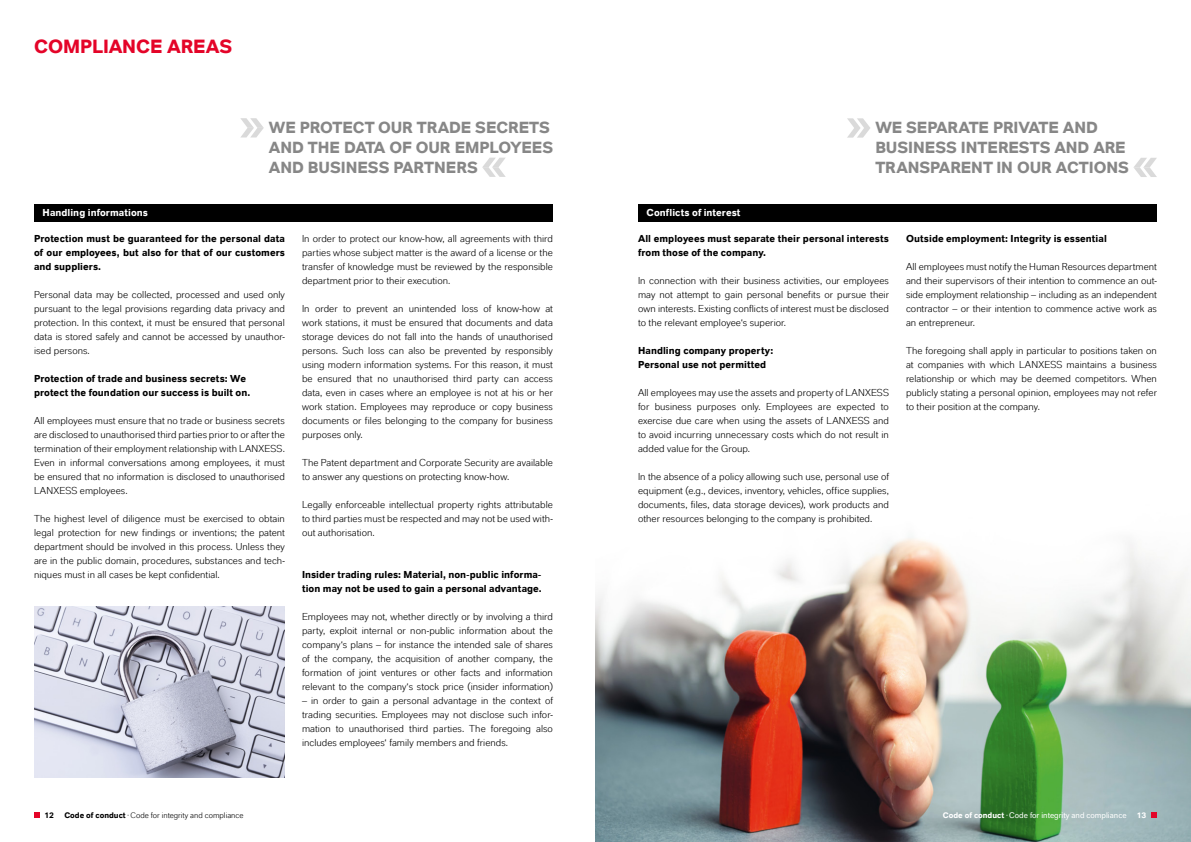
<style>
.page{position:relative;width:1191px;height:842px;background:#fff}
.page>*{position:absolute;margin:0;border:0;box-sizing:border-box;transform-origin:0 0}
.Überschrift_EN{font:700 19px "Lanxess";letter-spacing:-.005em;color:#e40428}
.Überschrift_EN-2{font:700 16px/20px "Lanxess";color:#878787}
.Fließtext_EN{font:10px/14px "Lanxess";letter-spacing:.005em;color:#000;text-align:justify}
.Fließtext_EN-2{font:700 10px/14px "Lanxess";letter-spacing:.005em;color:#000}
.Fließtext_EN-3{font:700 10px "Lanxess";letter-spacing:.005em;color:#fff}
.t1{font:8px "Lanxess";color:#000}
.t2{font:8px "Lanxess Global Invers";color:#fff}
.t3{font:700 8px "Lanxess";color:#000}
.t4{font:700 8px "Lanxess";color:#fff}
.s1{font-weight:700}
.s2{font-family:"Lanxess";font-weight:700}
</style>
<div class="page">
<img style="left:595px;top:538px;width:596px;height:304px">
<img style="left:34px;top:606px;width:251px;height:171px">
<svg style="left:1151px;top:812px;width:6px;height:6px"></svg>
<svg style="left:34px;top:812px;width:6px;height:6px"></svg>
<div style="left:638px;top:204px;width:519px;height:17px;background:#000"></div>
<div style="left:34px;top:204px;width:519px;height:17px;background:#000"></div>
<svg style="left:240px;top:118px;width:24px;height:19px"></svg>
<svg style="left:482px;top:158px;width:24px;height:19px"></svg>
<svg style="left:847px;top:118px;width:23px;height:20px"></svg>
<svg style="left:1133px;top:158px;width:24px;height:19px"></svg>
<p class="Überschrift_EN" style="left:34px;top:33px;width:200px">COMPLIANCE AREAS</p>
<p class="Überschrift_EN-2" style="left:269px;top:117px;width:286px">WE PROTECT OUR TRADE SECRETS<br>AND THE DATA OF OUR EMPLOYEES</p>
<p class="Überschrift_EN-2" style="left:269px;top:157px;width:210px">AND BUSINESS PARTNERS</p>
<p class="Fließtext_EN-3" style="left:43px;top:206px;width:107px">Handling informations</p>
<p class="Fließtext_EN-2" style="left:34px;top:231px;width:252px;text-align:justify">Protection must be guaranteed for the personal data of our employees, but also for that of our customers and suppliers.</p>
<p class="Fließtext_EN" style="left:34px;top:288px;width:252px">Personal data may be collected, processed and used only pursuant to the legal provisions regarding data privacy and protection. In this context, it must be ensured that personal data is stored safely and cannot be accessed by unauthor&shy;ised persons.</p>
<p class="Fließtext_EN-2" style="left:34px;top:371px;width:218px">Protection of trade and business secrets: We protect the foundation our success is built on.</p>
<p class="Fließtext_EN" style="left:34px;top:414px;width:252px">All employees must ensure that no trade or business secrets are disclosed to unauthorised third parties prior to or after the termination of their employment relationship with LANXESS.<br>Even in informal conversations among employees, it must be ensured that no information is disclosed to unauthorised LANXESS employees.</p>
<p class="Fließtext_EN" style="left:34px;top:512px;width:252px">The highest level of diligence must be exercised to obtain legal protection for new findings or inventions; the patent department should be involved in this process. Unless they are in the public domain, procedures, substances and tech&shy;niques must in all cases be kept confidential.</p>
<p class="Fließtext_EN" style="left:302px;top:232px;width:252px">In order to protect our know-how, all agreements with third parties whose subject matter is the award of a license or the transfer of knowledge must be reviewed by the responsible department prior to their execution.</p>
<p class="Fließtext_EN" style="left:302px;top:302px;width:252px">In order to prevent an unintended loss of know-how at work stations, it must be ensured that documents and data storage devices do not fall into the hands of unauthorised persons. Such loss can also be prevented by responsibly using modern information systems. For this reason, it must be ensured that no unauthorised third party can access data, even in cases where an employee is not at his or her work station. Employees may reproduce or copy business documents or files belonging to the company for business purposes only.</p>
<p class="Fließtext_EN" style="left:302px;top:456px;width:252px">The Patent department and Corporate Security are available to answer any questions on protecting know-how.</p>
<p class="Fließtext_EN" style="left:302px;top:498px;width:252px">Legally enforceable intellectual property rights attributable to third parties must be respected and may not be used with&shy;out authorisation.</p>
<p class="Fließtext_EN-2" style="left:302px;top:567px;width:241px">Insider trading rules: Material, non-public informa&shy;tion may not be used to gain a personal advantage.</p>
<p class="Fließtext_EN" style="left:302px;top:610px;width:252px">Employees may not, whether directly or by involving a third party, exploit internal or non-public information about the company‘s plans – for instance the intended sale of shares of the company, the acquisition of another company, the formation of joint ventures or other facts and information relevant to the company‘s stock price (insider information)</p>
<p class="Fließtext_EN" style="left:302px;top:694px;width:252px">– in order to gain a personal advantage in the context of trading securities. Employees may not disclose such infor&shy;mation to unauthorised third parties. The foregoing also includes employees‘ family members and friends.</p>
<p class="Fließtext_EN-3" style="left:646px;top:206px;width:95px">Conflicts of interest</p>
<p class="Überschrift_EN-2" style="left:875px;top:117px;width:255px">WE SEPARATE PRIVATE AND<br>BUSINESS INTERESTS AND ARE<br>TRANSPARENT IN OUR ACTIONS</p>
<p class="Fließtext_EN-2" style="left:638px;top:231px;width:252px">All employees must separate their personal interests from those of the company.</p>
<p class="Fließtext_EN" style="left:638px;top:274px;width:252px">In connection with their business activities, our employees may not attempt to gain personal benefits or pursue their own interests. Existing conflicts of interest must be disclosed to the relevant employee‘s superior.</p>
<p class="Fließtext_EN-2" style="left:638px;top:343px;width:137px">Handling company property:</p>
<p class="Fließtext_EN-2" style="left:638px;top:357px;width:130px">Personal use not permitted</p>
<p class="Fließtext_EN" style="left:638px;top:386px;width:252px">All employees may use the assets and property of LANXESS for business purposes only. Employees are expected to exercise due care when using the assets of LANXESS and to avoid incurring unnecessary costs which do not result in added value for the Group.</p>
<p class="Fließtext_EN" style="left:638px;top:470px;width:252px">In the absence of a policy allowing such use, personal use of equipment (e.g., devices, inventory, vehicles, office supplies, documents, files, data storage devices), work products and other resources belonging to the company is prohibited.</p>
<p class="Fließtext_EN-2" style="left:906px;top:231px;width:202px">Outside employment: Integrity is essential</p>
<p class="Fließtext_EN" style="left:906px;top:260px;width:252px">All employees must notify the Human Resources department and their supervisors of their intention to commence an out&shy;side employment relationship – including as an independent contractor – or their intention to commence active work as an entrepreneur.</p>
<p class="Fließtext_EN" style="left:906px;top:344px;width:252px">The foregoing shall apply in particular to positions taken on at companies with which LANXESS maintains a business relationship or which may be deemed competitors. When publicly stating a personal opinion, employees may not refer to their position at the company.</p>
<p class="t3" style="left:44px;top:809px;width:11px">12</p>
<p class="t1" style="left:64px;top:810px;width:181px"><span class="s1">Code of conduct</span> · Code for integrity and compliance</p>
<p class="t2" style="left:943px;top:810px;width:185px"><span class="s2">Code of conduct</span> · Code for integrity and compliance</p>
<p class="t4" style="left:1136px;top:809px;width:11px">13</p>
</div>
